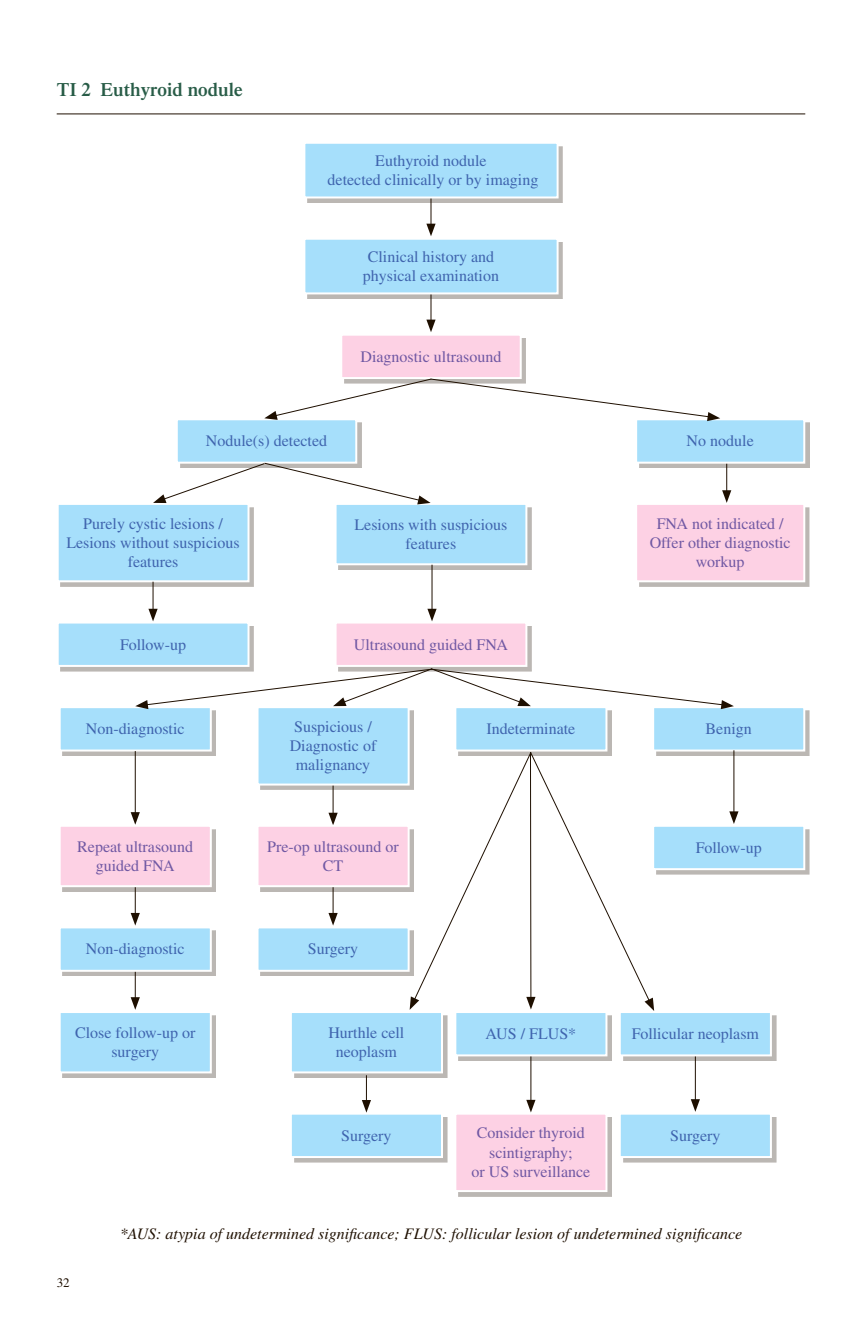
<style>
.page{position:relative;width:862px;height:1327px;background:#fff}
.page>*{position:absolute;margin:0;border:0;box-sizing:border-box;transform-origin:0 0}
.t1{font:600 19px "Times LT Std";color:#285c47}
.t2{font:16px/19.2px "Times LT Std";color:#3f64ae;text-align:center}
.t3{font:16px/19.2px "Times LT Std";color:#7058a3;text-align:center}
.t4{font:italic 16px "Times LT Std";color:#1e0f00}
.t5{font:13px "Times LT Std";color:#1e0f00}
</style>
<div class="page">
<hr style="left:57px;top:113px;width:748px;height:1px;background:#1e0f00">
<hr style="left:332px;top:782px;width:1px;height:34px;background:#1e0f00">
<svg style="left:328px;top:812px;width:10px;height:13px"></svg>
<div style="left:341px;top:335px;width:180px;height:43px;background:#fdd1e4"></div>
<div style="left:340px;top:334px;width:182px;height:45px;border:2px solid #fff"></div>
<div style="left:180px;top:422px;width:182px;height:46px;background:#1e0f00;opacity:.3"></div>
<div style="left:177px;top:419px;width:179px;height:44px;background:#a6dffb"></div>
<div style="left:176px;top:418px;width:181px;height:46px;border:2px solid #fff"></div>
<div style="left:61px;top:507px;width:193px;height:79px;background:#1e0f00;opacity:.3"></div>
<div style="left:58px;top:504px;width:190px;height:77px;background:#a6dffb"></div>
<div style="left:57px;top:503px;width:192px;height:79px;border:2px solid #fff"></div>
<div style="left:339px;top:507px;width:193px;height:62px;background:#1e0f00;opacity:.3"></div>
<div style="left:335px;top:504px;width:191px;height:60px;background:#a6dffb"></div>
<div style="left:334px;top:503px;width:193px;height:62px;border:2px solid #fff"></div>
<div style="left:61px;top:626px;width:193px;height:45px;background:#1e0f00;opacity:.3"></div>
<div style="left:58px;top:622px;width:190px;height:44px;background:#a6dffb"></div>
<div style="left:57px;top:621px;width:192px;height:46px;border:2px solid #fff"></div>
<div style="left:63px;top:710px;width:153px;height:46px;background:#1e0f00;opacity:.3"></div>
<div style="left:60px;top:707px;width:151px;height:43px;background:#a6dffb"></div>
<div style="left:59px;top:706px;width:153px;height:45px;border:2px solid #fff"></div>
<div style="left:261px;top:710px;width:153px;height:80px;background:#1e0f00;opacity:.3"></div>
<div style="left:257px;top:707px;width:152px;height:77px;background:#a6dffb"></div>
<div style="left:256px;top:706px;width:154px;height:79px;border:2px solid #fff"></div>
<div style="left:458px;top:710px;width:154px;height:46px;background:#1e0f00;opacity:.3"></div>
<div style="left:455px;top:707px;width:151px;height:43px;background:#a6dffb"></div>
<div style="left:454px;top:706px;width:153px;height:45px;border:2px solid #fff"></div>
<div style="left:656px;top:710px;width:153px;height:46px;background:#1e0f00;opacity:.3"></div>
<div style="left:653px;top:707px;width:151px;height:43px;background:#a6dffb"></div>
<div style="left:652px;top:706px;width:153px;height:45px;border:2px solid #fff"></div>
<div style="left:656px;top:829px;width:153px;height:45px;background:#1e0f00;opacity:.3"></div>
<div style="left:653px;top:826px;width:151px;height:43px;background:#a6dffb"></div>
<div style="left:652px;top:825px;width:153px;height:45px;border:2px solid #fff"></div>
<div style="left:261px;top:930px;width:153px;height:46px;background:#bbb7b3"></div>
<div style="left:257px;top:927px;width:152px;height:44px;background:#a6dffb"></div>
<div style="left:256px;top:926px;width:154px;height:46px;border:2px solid #fff"></div>
<div style="left:623px;top:1117px;width:153px;height:45px;background:#bbb7b3"></div>
<div style="left:620px;top:1113px;width:151px;height:44px;background:#a6dffb"></div>
<div style="left:619px;top:1112px;width:153px;height:46px;border:2px solid #fff"></div>
<div style="left:294px;top:1117px;width:153px;height:45px;background:#bbb7b3"></div>
<div style="left:291px;top:1113px;width:151px;height:44px;background:#a6dffb"></div>
<div style="left:290px;top:1112px;width:153px;height:46px;border:2px solid #fff"></div>
<div style="left:639px;top:507px;width:170px;height:79px;background:#1e0f00;opacity:.3"></div>
<div style="left:636px;top:504px;width:168px;height:77px;background:#fdd1e4"></div>
<div style="left:635px;top:503px;width:170px;height:79px;border:2px solid #fff"></div>
<div style="left:339px;top:626px;width:193px;height:45px;background:#1e0f00;opacity:.3"></div>
<div style="left:335px;top:622px;width:191px;height:44px;background:#fdd1e4"></div>
<div style="left:334px;top:621px;width:193px;height:46px;border:2px solid #fff"></div>
<div style="left:458px;top:1117px;width:154px;height:79px;background:#1e0f00;opacity:.3"></div>
<div style="left:455px;top:1113px;width:151px;height:78px;background:#fdd1e4"></div>
<div style="left:454px;top:1112px;width:153px;height:80px;border:2px solid #fff"></div>
<hr style="left:430px;top:197px;width:1px;height:30px;background:#1e0f00">
<svg style="left:426px;top:224px;width:9px;height:12px"></svg>
<hr style="left:430px;top:290px;width:1px;height:33px;background:#1e0f00">
<svg style="left:426px;top:320px;width:9px;height:12px"></svg>
<hr style="left:726px;top:462px;width:1px;height:31px;background:#1e0f00">
<svg style="left:722px;top:490px;width:9px;height:13px"></svg>
<hr style="left:153px;top:582px;width:1px;height:30px;background:#1e0f00">
<svg style="left:148px;top:609px;width:10px;height:12px"></svg>
<hr style="left:431px;top:565px;width:1px;height:47px;background:#1e0f00">
<svg style="left:427px;top:609px;width:9px;height:12px"></svg>
<svg style="left:135px;top:667px;width:599px;height:42px"></svg>
<hr style="left:135px;top:751px;width:1px;height:64px;background:#1e0f00">
<svg style="left:131px;top:812px;width:9px;height:13px"></svg>
<hr style="left:733px;top:750px;width:1px;height:64px;background:#1e0f00">
<svg style="left:729px;top:811px;width:9px;height:13px"></svg>
<hr style="left:135px;top:880px;width:1px;height:36px;background:#1e0f00">
<svg style="left:131px;top:913px;width:9px;height:12px"></svg>
<hr style="left:135px;top:964px;width:1px;height:36px;background:#1e0f00">
<svg style="left:131px;top:997px;width:9px;height:13px"></svg>
<hr style="left:332px;top:884px;width:1px;height:32px;background:#1e0f00">
<svg style="left:328px;top:913px;width:10px;height:12px"></svg>
<svg style="left:410px;top:751px;width:244px;height:260px"></svg>
<svg style="left:362px;top:1077px;width:9px;height:35px"></svg>
<hr style="left:530px;top:1055px;width:1px;height:48px;background:#1e0f00">
<svg style="left:526px;top:1100px;width:9px;height:12px"></svg>
<hr style="left:695px;top:1051px;width:1px;height:51px;background:#1e0f00">
<svg style="left:691px;top:1099px;width:9px;height:13px"></svg>
<svg style="left:153px;top:462px;width:277px;height:42px"></svg>
<div style="left:307px;top:146px;width:256px;height:57px;background:#1e0f00;opacity:.3"></div>
<div style="left:304px;top:143px;width:253px;height:54px;background:#a6dffb"></div>
<div style="left:303px;top:142px;width:255px;height:56px;border:2px solid #fff"></div>
<div style="left:307px;top:242px;width:256px;height:57px;background:#1e0f00;opacity:.3"></div>
<div style="left:304px;top:239px;width:253px;height:54px;background:#a6dffb"></div>
<div style="left:303px;top:238px;width:255px;height:56px;border:2px solid #fff"></div>
<div style="left:639px;top:422px;width:170px;height:46px;background:#1e0f00;opacity:.3"></div>
<div style="left:636px;top:419px;width:168px;height:44px;background:#a6dffb"></div>
<div style="left:635px;top:418px;width:170px;height:46px;border:2px solid #fff"></div>
<svg style="left:264px;top:378px;width:456px;height:43px"></svg>
<div style="left:63px;top:930px;width:153px;height:46px;background:#bbb7b3"></div>
<div style="left:60px;top:927px;width:151px;height:44px;background:#a6dffb"></div>
<div style="left:59px;top:926px;width:153px;height:46px;border:2px solid #fff"></div>
<div style="left:63px;top:1015px;width:153px;height:62px;background:#1e0f00;opacity:.3"></div>
<div style="left:60px;top:1012px;width:151px;height:60px;background:#a6dffb"></div>
<div style="left:59px;top:1011px;width:153px;height:62px;border:2px solid #fff"></div>
<div style="left:63px;top:829px;width:153px;height:62px;background:#1e0f00;opacity:.3"></div>
<div style="left:60px;top:826px;width:151px;height:60px;background:#fdd1e4"></div>
<div style="left:59px;top:825px;width:153px;height:62px;border:2px solid #fff"></div>
<div style="left:261px;top:829px;width:153px;height:62px;background:#1e0f00;opacity:.3"></div>
<div style="left:257px;top:826px;width:152px;height:60px;background:#fdd1e4"></div>
<div style="left:256px;top:825px;width:154px;height:62px;border:2px solid #fff"></div>
<div style="left:294px;top:1015px;width:153px;height:62px;background:#1e0f00;opacity:.3"></div>
<div style="left:291px;top:1012px;width:151px;height:60px;background:#a6dffb"></div>
<div style="left:290px;top:1011px;width:153px;height:62px;border:2px solid #fff"></div>
<div style="left:458px;top:1015px;width:154px;height:46px;background:#1e0f00;opacity:.3"></div>
<div style="left:455px;top:1012px;width:151px;height:43px;background:#a6dffb"></div>
<div style="left:454px;top:1011px;width:153px;height:45px;border:2px solid #fff"></div>
<div style="left:623px;top:1015px;width:153px;height:46px;background:#1e0f00;opacity:.3"></div>
<div style="left:620px;top:1012px;width:151px;height:43px;background:#a6dffb"></div>
<div style="left:619px;top:1011px;width:153px;height:45px;border:2px solid #fff"></div>
<p class="t1" style="left:57px;top:78px;width:187px">TI 2 Euthyroid nodule</p>
<p class="t2" style="left:328px;top:151px;width:212px">Euthyroid nodule<br>detected clinically or by imaging</p>
<p class="t2" style="left:363px;top:247px;width:138px">Clinical history and physical examination</p>
<p class="t3" style="left:360px;top:347px;width:142px">Diagnostic ultrasound</p>
<p class="t2" style="left:206px;top:431px;width:123px">Nodule(s) detected</p>
<p class="t2" style="left:66px;top:513px;width:175px">Purely cystic lesions /<br>Lesions without suspicious features</p>
<p class="t2" style="left:354px;top:515px;width:154px">Lesions with suspicious features</p>
<p class="t2" style="left:120px;top:634px;width:68px">Follow-up</p>
<p class="t3" style="left:354px;top:634px;width:156px">Ultrasound guided FNA</p>
<p class="t2" style="left:686px;top:431px;width:69px">No nodule</p>
<p class="t3" style="left:650px;top:513px;width:142px">FNA not indicated /<br>Offer other diagnostic workup</p>
<p class="t2" style="left:86px;top:719px;width:100px">Non-diagnostic</p>
<p class="t2" style="left:290px;top:717px;width:88px">Suspicious /<br>Diagnostic of malignancy</p>
<p class="t2" style="left:486px;top:719px;width:90px">Indeterminate</p>
<p class="t2" style="left:705px;top:719px;width:48px">Benign</p>
<p class="t3" style="left:77px;top:836px;width:117px">Repeat ultrasound guided FNA</p>
<p class="t3" style="left:267px;top:836px;width:133px">Pre-op ultrasound or<br>CT</p>
<p class="t2" style="left:86px;top:939px;width:100px">Non-diagnostic</p>
<p class="t2" style="left:308px;top:939px;width:52px">Surgery</p>
<p class="t2" style="left:695px;top:837px;width:68px">Follow-up</p>
<p class="t2" style="left:75px;top:1023px;width:122px">Close follow-up or surgery</p>
<p class="t2" style="left:328px;top:1023px;width:77px">Hurthle cell neoplasm</p>
<p class="t2" style="left:485px;top:1024px;width:92px">AUS / FLUS*</p>
<p class="t2" style="left:631px;top:1024px;width:129px">Follicular neoplasm</p>
<p class="t3" style="left:471px;top:1123px;width:120px">Consider thyroid scintigraphy;<br>or US surveillance</p>
<p class="t2" style="left:341px;top:1125px;width:52px">Surgery</p>
<p class="t2" style="left:670px;top:1125px;width:52px">Surgery</p>
<p class="t5" style="left:57px;top:1275px;width:14px">32</p>
<p class="t4" style="left:120px;top:1225px;width:624px">*AUS: atypia of undetermined significance; FLUS: follicular lesion of undetermined significance</p>
</div>
